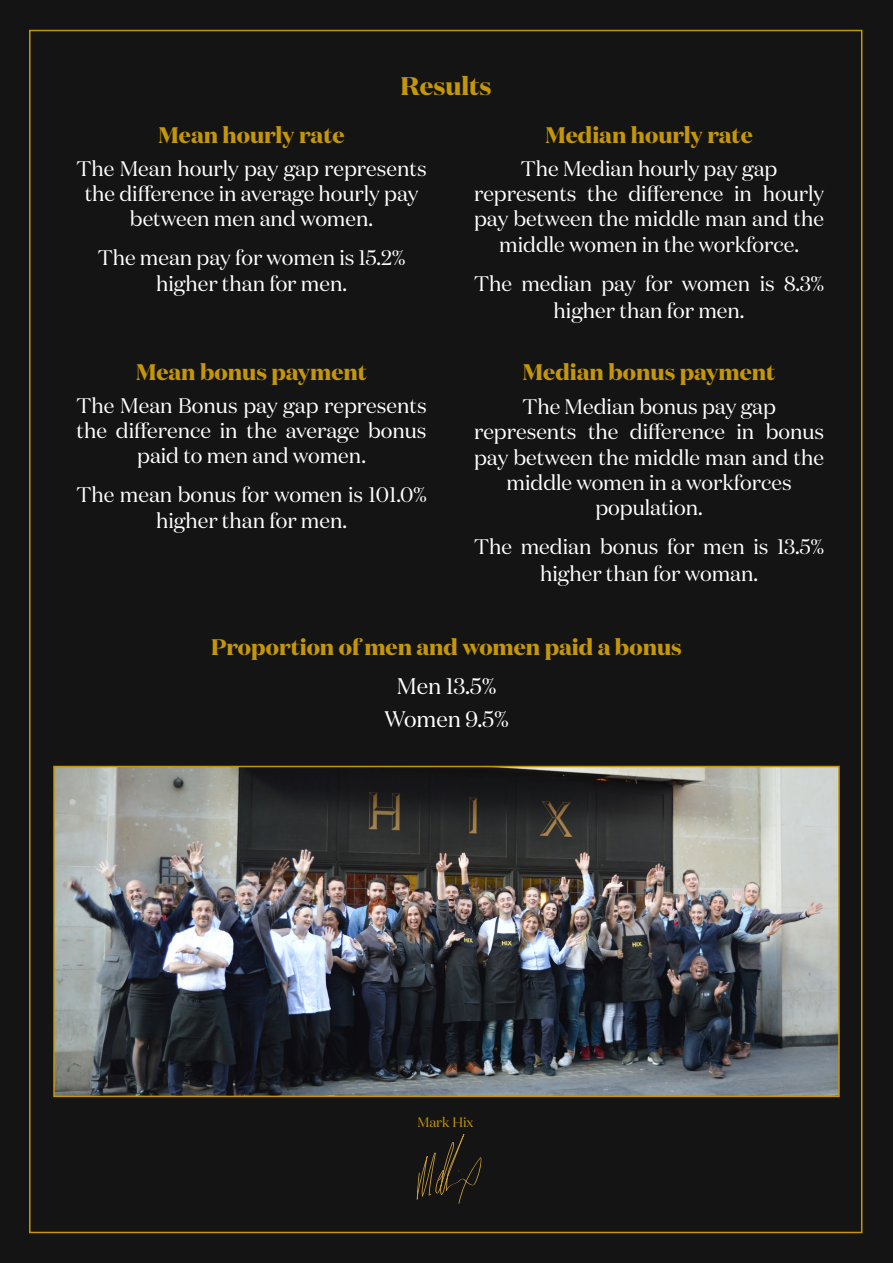
<style>
.page{position:relative;width:893px;height:1263px;background:#fff}
.page>*{position:absolute;margin:0;border:0;box-sizing:border-box;transform-origin:0 0}
.t1{font:700 25.5px "Domaine Disp";color:#c49608}
.t2{font:700 22.5px "Domaine Disp";color:#c49608}
.t3{font:22.5px/33px "Domaine Disp";color:#fff;text-align:center}
.t4{font:21px/25.2px "Domaine Disp";color:#fff;text-align:center}
.t5{font:13.5px "Domaine Disp";color:#c49608}
</style>
<div class="page">
<div style="left:0;top:1px;width:892px;height:1262px;background:#141414"></div>
<img style="left:56px;top:769px;width:781px;height:325px">
<div style="left:53px;top:766px;width:787px;height:331px;border:2px solid #c49608"></div>
<svg style="left:417px;top:1134px;width:65px;height:70px"></svg>
<p class="t1" style="left:401px;top:70px;width:93px">Results</p>
<p class="t2" style="left:159px;top:120px;width:187px">Mean hourly rate</p>
<p class="t4" style="left:77px;top:156px;width:352px">The Mean hourly pay gap represents the difference in average hourly pay between men and women.</p>
<p class="t4" style="left:98px;top:245px;width:309px">The mean pay for women is 15.2% higher than for men.</p>
<p class="t2" style="left:136px;top:357px;width:232px">Mean bonus payment</p>
<p class="t4" style="left:77px;top:393px;width:352px">The Mean Bonus pay gap represents the difference in the average bonus paid to men and women.</p>
<p class="t4" style="left:77px;top:482px;width:352px">The mean bonus for women is 101.0% higher than for men.</p>
<p class="t2" style="left:545px;top:120px;width:209px">Median hourly rate</p>
<p class="t4" style="left:474px;top:156px;width:352px">The Median hourly pay gap represents the difference in hourly pay between the middle man and the middle women in the workforce.</p>
<p class="t4" style="left:474px;top:270px;width:352px;line-height:27px">The median pay for women is 8.3% higher than for men.</p>
<p class="t2" style="left:523px;top:357px;width:254px">Median bonus payment</p>
<p class="t4" style="left:474px;top:394px;width:352px">The Median bonus pay gap represents the difference in bonus pay between the middle man and the middle women in a workforces population.</p>
<p class="t4" style="left:474px;top:533px;width:352px;line-height:27px">The median bonus for men is 13.5% higher than for woman.</p>
<p class="t2" style="left:211px;top:633px;width:472px">Proportion of men and women paid a bonus</p>
<p class="t3" style="left:384px;top:670px;width:125px">Men 13.5%<br>Women 9.5%</p>
<p class="t5" style="left:417px;top:1114px;width:58px">Mark Hix</p>
</div>
